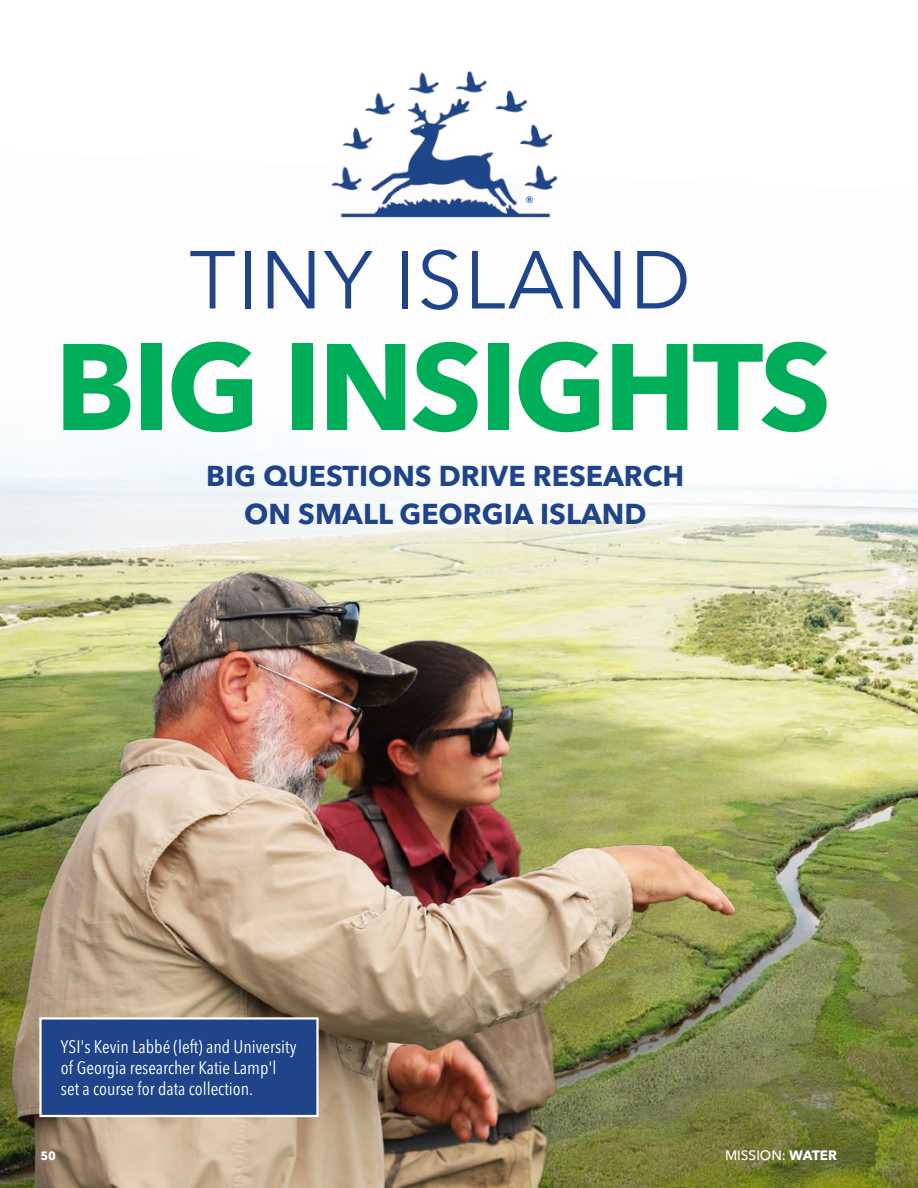
<style>
.page{position:relative;width:918px;height:1188px;background:#fff}
.page>*{position:absolute;margin:0;border:0;box-sizing:border-box;transform-origin:0 0}
.t1{font:700 121.5px "Avenir Next LT Pro";letter-spacing:-.03em;color:#00ad59}
.t2{font:81.3px "Avenir Next LT Pro";letter-spacing:.02em;color:#1f4489}
.t3{font:700 28.5px/37.5px "Avenir Next LT Pro";color:#1f4489;text-align:center}
.t4{font:condensed 18px/21px "Avenir Next LT Pro";color:#fff}
.t5{font:500 14.85px "Avenir Next LT Pro";color:#005cab}
.t6{font:500 13.5px "Avenir Next LT Pro";color:#fff}
.t7{font:700 12px "Avenir Next LT Pro";color:#fff}
.s1{font-weight:700}
</style>
<div class="page">
<img style="left:0;top:453px;width:918px;height:735px">
<img style="left:0;top:523px;width:783px;height:665px">
<div style="left:39px;top:1017px;width:280px;height:100px;background:#1f4489;border:2px solid #fff"></div>
<img style="left:331px;top:71px;width:227px;height:147px">
<div style="left:493px;top:176px;width:46px;height:47px;background:#005cab;opacity:.6"></div>
<p class="t5" style="left:525px;top:193px;width:10px">®</p>
<h2 class="t2" style="left:189px;top:232px;width:503px">TINY ISLAND</h2>
<h1 class="t1" style="left:55px;top:313px;width:778px">BIG INSIGHTS</h1>
<h3 class="t3" style="left:206px;top:457px;width:480px">BIG QUESTIONS DRIVE RESEARCH<br>ON SMALL GEORGIA ISLAND</h3>
<p class="t4" style="left:61px;top:1036px;width:237px">YSI's Kevin Labbé (left) and University of Georgia researcher Katie Lamp'l set a course for data collection.</p>
<p class="t7" style="left:40px;top:1148px;width:17px">50</p>
<p class="t6" style="left:725px;top:1147px;width:113px">MISSION: <span class="s1">WATER</span></p>
</div>
